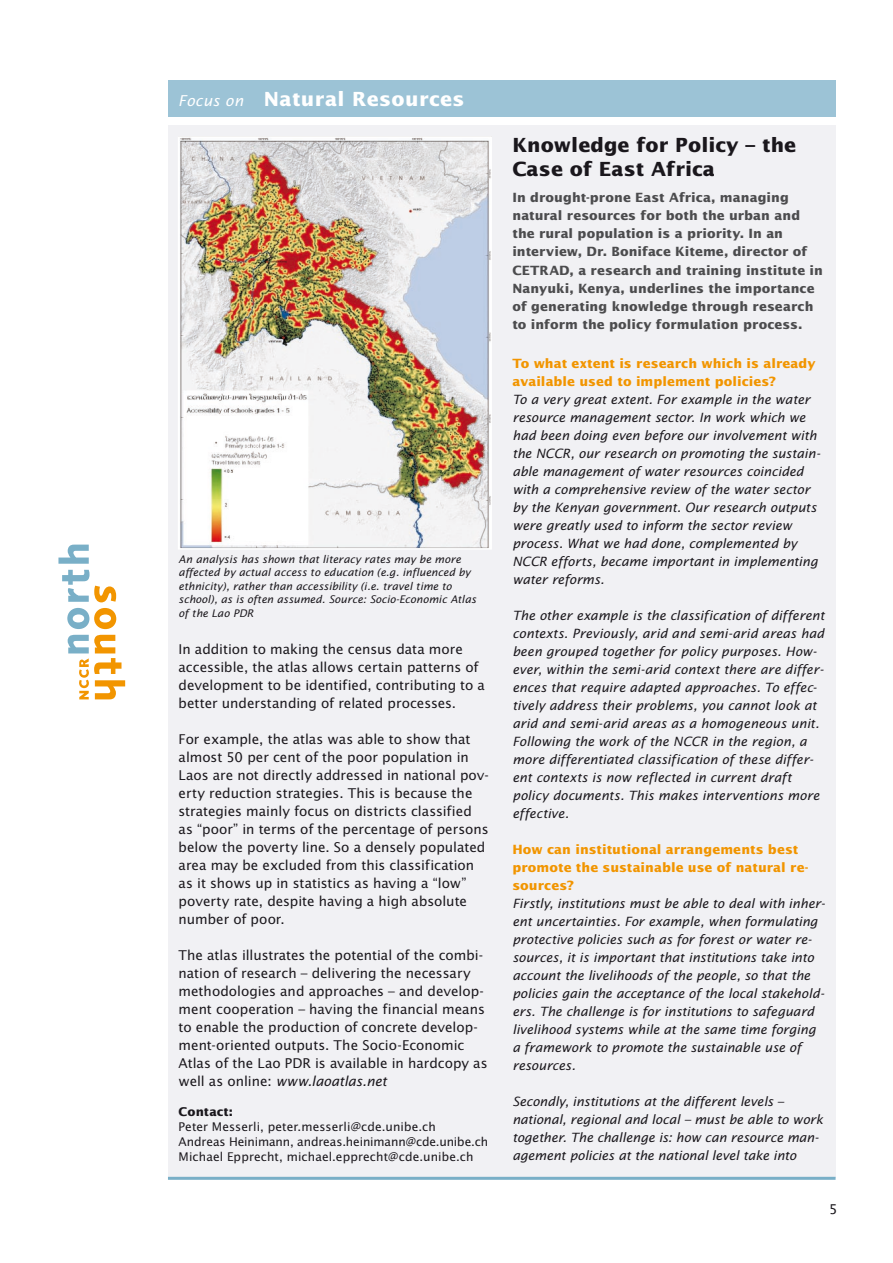
<style>
.page{position:relative;width:893px;height:1263px;background:#fff}
.page>*{position:absolute;margin:0;border:0;box-sizing:border-box;transform-origin:0 0}
.t1{font:700 19.5px/24px "Lucida Sans Std";letter-spacing:.005em;color:#1a171c}
.t2{font:700 19.5px "Lucida Sans Std";letter-spacing:.02em;color:#fff}
.t3{font:13.5px/18px "Lucida Sans Std";letter-spacing:-.005em;color:#1a171c}
.t4{font:italic 12.75px/18px "Lucida Sans Std";letter-spacing:-.005em;color:#1a171c}
.t5{font:700 12.75px/18px "Lucida Sans Std";letter-spacing:.005em;color:#4c4c4e}
.t6{font:700 12.75px/18px "Lucida Sans Std";letter-spacing:.005em;color:#f29500}
.t7{font:12px/15px "Lucida Sans Std";color:#1a171c}
.t8{font:700 12px "Lucida Sans Std";letter-spacing:.01em;color:#1a171c}
.t9{font:italic 10.5px/13.5px "Lucida Sans Std";letter-spacing:.005em;color:#1a171c}
.s1{font-weight:400;font-style:italic;font-size:15px}
.s2{font-style:italic}
</style>
<div class="page">
<svg style="left:58px;top:545px;width:31px;height:19px"></svg>
<svg style="left:67px;top:608px;width:49px;height:21px"></svg>
<svg style="left:68px;top:635px;width:57px;height:64px"></svg>
<svg style="left:62px;top:570px;width:54px;height:32px"></svg>
<div style="left:168px;top:125px;width:668px;height:1053px;background:#f1f1f4"></div>
<div style="left:168px;top:81px;width:668px;height:36px;background:#9cc3d6"></div>
<hr style="left:168px;top:1177px;width:668px;height:3px;background:#79afc7">
<img style="left:181px;top:139px;width:308px;height:408px">
<div style="left:178px;top:136px;width:314px;height:414px;border:2px solid #fff"></div>
<h1 class="t2" style="left:178px;top:88px;width:288px"><span class="s1">Focus on</span> Natural Resources</h1>
<p class="t9" style="left:179px;top:552px;width:299px">An analysis has shown that literacy rates may be more affected by actual access to education (e.g. influenced by ethnicity), rather than accessibility (i.e. travel time to school), as is often assumed. Source: Socio-Economic Atlas of the Lao PDR</p>
<p class="t3" style="left:179px;top:640px;width:308px">In addition to making the census data more accessible, the atlas allows certain patterns of development to be identified, contributing to a better understanding of related processes.</p>
<p class="t3" style="left:179px;top:730px;width:312px">For example, the atlas was able to show that almost 50 per cent of the poor population in Laos are not directly addressed in national pov&shy;erty reduction strategies. This is because the strategies mainly focus on districts classified as “poor” in terms of the percentage of persons below the poverty line. So a densely populated area may be excluded from this classification as it shows up in statistics as having a “low” poverty rate, despite having a high absolute number of poor.</p>
<p class="t3" style="left:179px;top:946px;width:311px">The atlas illustrates the potential of the combi&shy;nation of research – delivering the necessary methodologies and approaches – and develop&shy;ment cooperation – having the financial means to enable the production of concrete develop&shy;ment-oriented outputs. The Socio-Economic Atlas of the Lao PDR is available in hardcopy as well as online: <span class="s2">www.laoatlas.net</span></p>
<p class="t8" style="left:179px;top:1104px;width:56px">Contact:</p>
<p class="t7" style="left:179px;top:1119px;width:311px">Peter Messerli, peter.messerli@cde.unibe.ch<br>Andreas Heinimann, andreas.heinimann@cde.unibe.ch<br>Michael Epprecht, michael.epprecht@cde.unibe.ch</p>
<h1 class="t1" style="left:512px;top:133px;width:285px">Knowledge for Policy – the<br>Case of East Africa</h1>
<p class="t5" style="left:512px;top:189px;width:312px">In drought-prone East Africa, managing natural resources for both the urban and the rural population is a priority. In an interview, Dr. Boniface Kiteme, director of CETRAD, a research and training institute in Nanyuki, Kenya, underlines the importance of generating knowledge through research to inform the policy formulation process.</p>
<p class="t6" style="left:512px;top:354px;width:305px">To what extent is research which is already available used to implement policies?</p>
<p class="t4" style="left:512px;top:390px;width:309px">To a very great extent. For example in the water resource management sector. In work which we had been doing even before our involvement with the NCCR, our research on promoting the sustain&shy;able management of water resources coincided with a comprehensive review of the water sector by the Kenyan government. Our research outputs were greatly used to inform the sector review process. What we had done, complemented by NCCR efforts, became important in implementing water reforms.</p>
<p class="t4" style="left:512px;top:606px;width:314px">The other example is the classification of different contexts. Previously, arid and semi-arid areas had been grouped together for policy purposes. How&shy;ever, within the semi-arid context there are differ&shy;ences that require adapted approaches. To effec&shy;tively address their problems, you cannot look at arid and semi-arid areas as a homogeneous unit.<br>Following the work of the NCCR in the region, a more differentiated classification of these differ&shy;ent contexts is now reflected in current draft policy documents. This makes interventions more effective.</p>
<p class="t6" style="left:512px;top:841px;width:298px">How can institutional arrangements best promote the sustainable use of natural re&shy;sources?</p>
<p class="t4" style="left:512px;top:894px;width:314px">Firstly, institutions must be able to deal with inher&shy;ent uncertainties. For example, when formulating protective policies such as for forest or water re&shy;sources, it is important that institutions take into account the livelihoods of the people, so that the policies gain the acceptance of the local stakehold&shy;ers. The challenge is for institutions to safeguard livelihood systems while at the same time forging a framework to promote the sustainable use of resources.</p>
<p class="t4" style="left:512px;top:1092px;width:312px">Secondly, institutions at the different levels – national, regional and local – must be able to work together. The challenge is: how can resource man&shy;agement policies at the national level take into</p>
<p class="t3" style="left:829px;top:1200px;width:10px">5</p>
</div>
